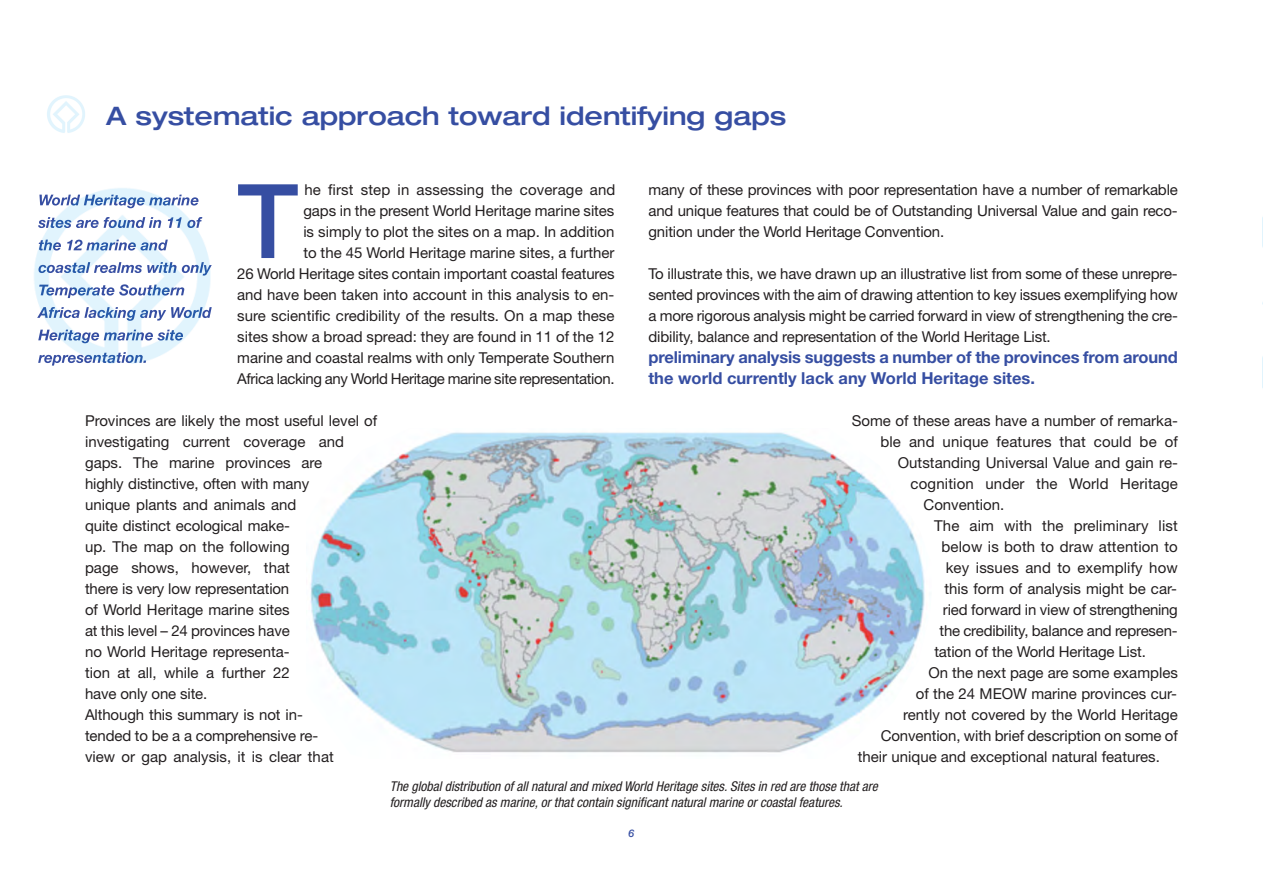
<style>
.page{position:relative;width:1263px;height:893px;background:#fff}
.page>*{position:absolute;margin:0;border:0;box-sizing:border-box;transform-origin:0 0}
.t1{font:500 103.2px "Helvetica Neue LT Std";color:#364ea2}
.t2{font:500 expanded 25.5px "Helvetica Neue LT Std";color:#364ea2}
.t3{font:700 16.5px/21px "Helvetica Neue LT Std";letter-spacing:-.01em;color:#364ea2}
.t4{font:15px/21px "Helvetica Neue LT Std";color:#231f20;text-align:justify}
.t5{font:italic condensed 13.5px/16.2px "Helvetica Neue LT Std";color:#231f20}
.t6{font:italic 500 10.5px "Helvetica Neue LT Std";color:#364ea2}
</style>
<div class="page">
<img style="left:34px;top:188px;width:178px;height:176px">
<img style="left:39px;top:195px;width:129px;height:13px">
<img style="left:38px;top:217px;width:107px;height:11px">
<img style="left:39px;top:240px;width:118px;height:11px">
<img style="left:38px;top:262px;width:104px;height:11px">
<img style="left:39px;top:284px;width:113px;height:14px">
<img style="left:37px;top:307px;width:120px;height:14px">
<img style="left:38px;top:330px;width:115px;height:13px">
<img style="left:38px;top:352px;width:96px;height:14px">
<img style="left:310px;top:432px;width:615px;height:321px">
<img style="left:47px;top:95px;width:38px;height:38px">
<img style="left:1262px;top:217px;width:1px;height:171px">
<h2 class="t2" style="left:106px;top:106px;width:681px">A systematic approach toward identifying gaps</h2>
<p class="t4" style="left:237px;top:181px;width:380px;text-align:right">he first step in assessing the coverage and<br>gaps in the present World Heritage marine sites<br>is simply to plot the sites on a map. In addition<br>to the 45 World Heritage marine sites, a further<br>26 World Heritage sites contain important coastal features and have been taken into account in this analysis to en&shy;sure scientific credibility of the results. On a map these sites show a broad spread: they are found in 11 of the 12 marine and coastal realms with only Temperate Southern Africa lacking any World Heritage marine site representation.</p>
<p class="t4" style="left:85px;top:412px;width:294px;text-align:left">Provinces are likely the most useful level of investigating current coverage and gaps. The marine provinces are<br>highly distinctive, often with many<br>unique plants and animals and<br>quite distinct ecological make-<br>up. The map on the following<br>page shows, however, that<br>there is very low representation<br>of World Heritage marine sites<br>at this level – 24 provinces have<br>no World Heritage representa-<br>tion at all, while a further 22<br>have only one site.<br>Although this summary is not in-<br>tended to be a a comprehensive re-<br>view or gap analysis, it is clear that</p>
<p class="t4" style="left:648px;top:181px;width:531px">many of these provinces with poor representation have a number of remarkable and unique features that could be of Outstanding Universal Value and gain reco&shy;gnition under the World Heritage Convention.</p>
<p class="t4" style="left:648px;top:265px;width:531px">To illustrate this, we have drawn up an illustrative list from some of these unrepre&shy;sented provinces with the aim of drawing attention to key issues exemplifying how a more rigorous analysis might be carried forward in view of strengthening the cre&shy;dibility, balance and representation of the World Heritage List.</p>
<p class="t3" style="left:648px;top:348px;width:531px">preliminary analysis suggests a number of the provinces from around the world currently lack any World Heritage sites.</p>
<p class="t4" style="left:852px;top:412px;width:328px">Some of these areas have a number of remarka-</p>
<p class="t4" style="left:880px;top:433px;width:299px">ble and unique features that could be of</p>
<p class="t4" style="left:898px;top:454px;width:282px">Outstanding Universal Value and gain re-</p>
<p class="t4" style="left:911px;top:475px;width:269px">cognition under the World Heritage</p>
<p class="t4" style="left:923px;top:496px;width:82px">Convention.</p>
<p class="t4" style="left:934px;top:517px;width:245px">The aim with the preliminary list</p>
<p class="t4" style="left:941px;top:538px;width:238px">below is both to draw attention to</p>
<p class="t4" style="left:946px;top:559px;width:234px">key issues and to exemplify how</p>
<p class="t4" style="left:944px;top:580px;width:234px">this form of analysis might be car-</p>
<p class="t4" style="left:943px;top:601px;width:237px">ried forward in view of strengthening</p>
<p class="t4" style="left:939px;top:622px;width:240px">the credibility, balance and represen-</p>
<p class="t4" style="left:934px;top:643px;width:213px">tation of the World Heritage List.</p>
<p class="t4" style="left:928px;top:664px;width:251px">On the next page are some examples</p>
<p class="t4" style="left:916px;top:685px;width:263px">of the 24 MEOW marine provinces cur-</p>
<p class="t4" style="left:903px;top:706px;width:276px">rently not covered by the World Heritage</p>
<p class="t4" style="left:881px;top:727px;width:299px">Convention, with brief description on some of</p>
<p class="t4" style="left:858px;top:748px;width:304px">their unique and exceptional natural features.</p>
<p class="t5" style="left:390px;top:780px;width:490px">The global distribution of all natural and mixed World Heritage sites. Sites in red are those that are formally described as marine, or that contain significant natural marine or coastal features.</p>
<p class="t6" style="left:628px;top:827px;width:7px">6</p>
<h1 class="t1" style="left:237px;top:162px;width:63px">T</h1>
</div>
